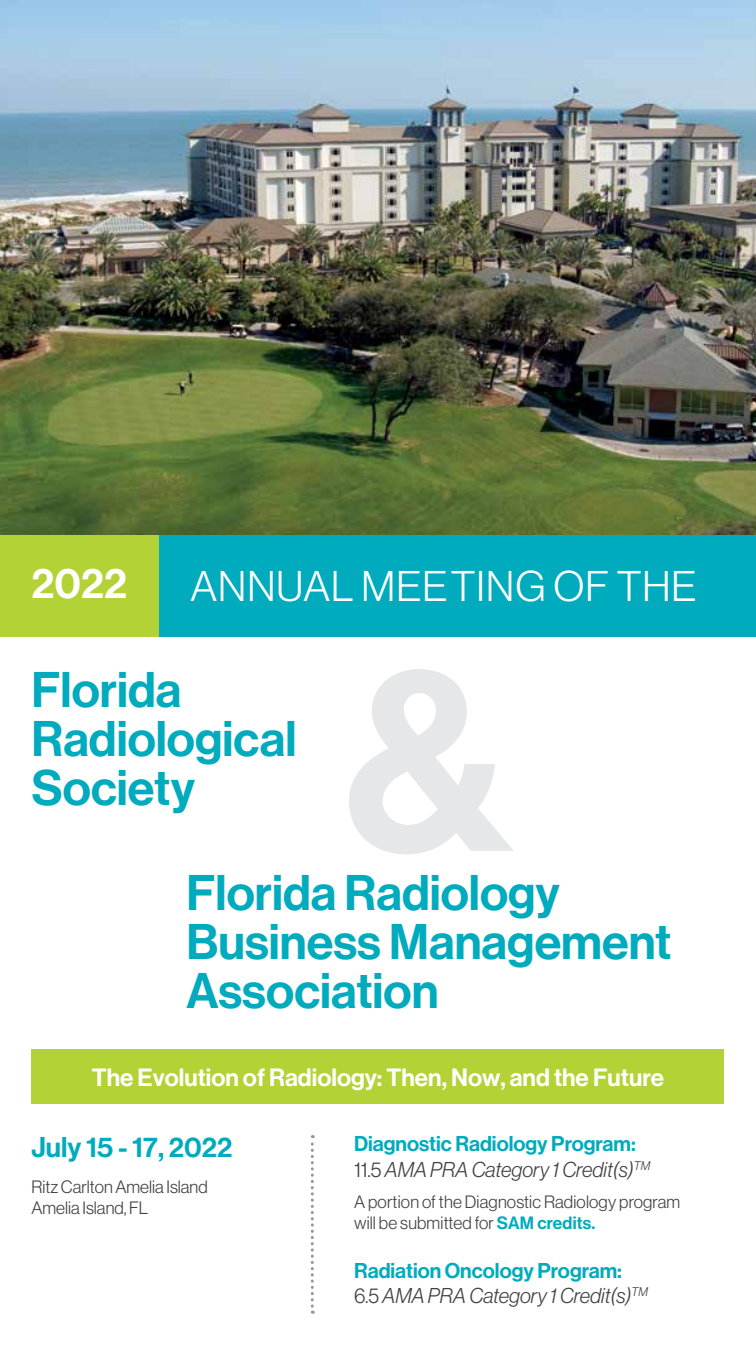
<style>
.page{position:relative;width:756px;height:1371px;background:#fff}
.page>*{position:absolute;margin:0;border:0;box-sizing:border-box;transform-origin:0 0}
.t1{font:49px/49px "N Haas Grotesk DS Pro 65 Md";color:#00abbd}
.t2{font:42px "N Haas Grotesk DS Pro 45 Lt";letter-spacing:.025em;color:#fff}
.t3{font:42px "N Haas Grotesk DS Pro 65 Md";color:#fff}
.t4{font:28px "N Haas Grotesk DS Pro 65 Md";color:#00abbd}
.t5{font:24.5px "N Haas Grotesk DS Pro 65 Md";color:#fff}
.t6{font:21px "N Haas Grotesk DS Pro 46 Lt It";color:#414042}
.t7{font:21px "N Haas Grotesk DS Pro 65 Md";color:#00abbd}
.t8{font:17.5px/21px "N Haas Grotesk DS Pro 45 Lt";letter-spacing:.005em;color:#414042}
.s1{font-family:"N Haas Grotesk DS Pro 45 Lt"}
.s2{font-family:"N Haas Grotesk DS Pro 65 Md";color:#00abbd}
</style>
<div class="page">
<svg style="left:349px;top:669px;width:165px;height:185px"></svg>
<div style="left:159px;top:534px;width:597px;height:102px;background:#00abbd"></div>
<div style="left:0;top:534px;width:159px;height:102px;background:#b3d235"></div>
<div style="left:32px;top:1049px;width:692px;height:54px;background:#b3d235"></div>
<svg style="left:311px;top:1135px;width:3px;height:178px"></svg>
<img style="left:0;top:0;width:756px;height:534px">
<h2 class="t3" style="left:32px;top:559px;width:97px">2022</h2>
<h2 class="t2" style="left:191px;top:563px;width:508px">ANNUAL MEETING OF THE</h2>
<h1 class="t1" style="left:32px;top:666px;width:267px">Florida<br>Radiological<br>Society</h1>
<h1 class="t1" style="left:186px;top:869px;width:487px">Florida Radiology<br>Business Management<br>Association</h1>
<h3 class="t5" style="left:92px;top:1063px;width:574px">The Evolution of Radiology: Then, Now, and the Future</h3>
<h3 class="t4" style="left:32px;top:1130px;width:202px">July 15 - 17, 2022</h3>
<p class="t8" style="left:32px;top:1176px;width:178px">Ritz Carlton Amelia Island<br>Amelia Island, FL</p>
<p class="t7" style="left:354px;top:1131px;width:283px">Diagnostic Radiology Program:</p>
<p class="t6" style="left:354px;top:1157px;width:298px"><span class="s1">11.5</span> AMA PRA Category 1 Credit(s)<sup>TM</sup></p>
<p class="t8" style="left:354px;top:1191px;width:328px">A portion of the Diagnostic Radiology program will be submitted for <span class="s2">SAM credits.</span></p>
<p class="t7" style="left:354px;top:1258px;width:269px">Radiation Oncology Program:</p>
<p class="t6" style="left:354px;top:1283px;width:295px"><span class="s1">6.5</span> AMA PRA Category 1 Credit(s)<sup>TM</sup></p>
</div>
